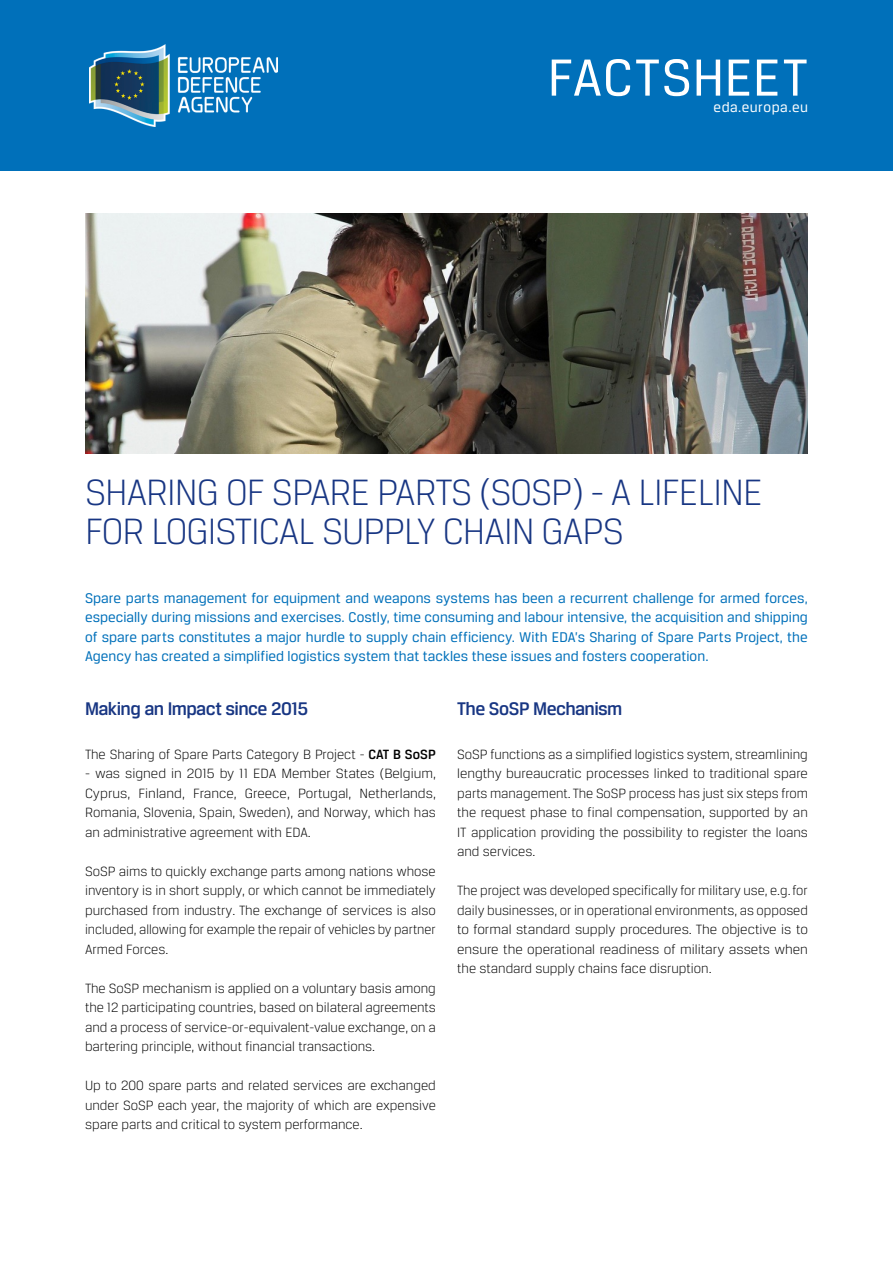
<style>
.page{position:relative;width:893px;height:1263px;background:#fff}
.page>*{position:absolute;margin:0;border:0;box-sizing:border-box;transform-origin:0 0}
.t1{font:55.5px "Breuer Text";letter-spacing:.02em;color:#fff}
.t2{font:300 39px/39px "Breuer Text";letter-spacing:-.025em;color:#183683}
.t3{font:500 19.5px "Breuer Text";letter-spacing:-.03em;color:#183683}
.t4{font:15px/19.5px "Breuer Text";color:#0070ba;text-align:justify}
.t5{font:15px "Breuer Text";letter-spacing:.03em;color:#fff}
.t6{font:300 14.25px/19.5px "Breuer Text";color:#000;text-align:justify}
.s1{font-weight:500}
</style>
<div class="page">
<div style="left:0;top:0;width:893px;height:170px;background:#0070ba"></div>
<img style="left:89px;top:45px;width:188px;height:81px">
<img style="left:85px;top:213px;width:723px;height:241px">
<h1 class="t1" style="left:548px;top:47px;width:262px">FACTSHEET</h1>
<p class="t5" style="left:713px;top:99px;width:96px">eda.europa.eu</p>
<h2 class="t2" style="left:85px;top:472px;width:679px">SHARING OF SPARE PARTS (SOSP) - A LIFELINE<br>FOR LOGISTICAL SUPPLY CHAIN GAPS</h2>
<p class="t4" style="left:85px;top:588px;width:724px">Spare parts management for equipment and weapons systems has been a recurrent challenge for armed forces, especially during missions and exercises. Costly, time consuming and labour intensive, the acquisition and shipping of spare parts constitutes a major hurdle to supply chain efficiency. With EDA’s Sharing of Spare Parts Project, the Agency has created a simplified logistics system that tackles these issues and fosters cooperation.</p>
<h3 class="t3" style="left:85px;top:697px;width:225px">Making an Impact since 2015</h3>
<p class="t6" style="left:85px;top:744px;width:352px">The Sharing of Spare Parts Category B Project - <span class="s1">CAT B SoSP</span></p>
<p class="t6" style="left:85px;top:764px;width:352px">- was signed in 2015 by 11 EDA Member States (Belgium, Cyprus, Finland, France, Greece, Portugal, Netherlands, Romania, Slovenia, Spain, Sweden), and Norway, which has an administrative agreement with EDA.</p>
<p class="t6" style="left:85px;top:861px;width:352px">SoSP aims to quickly exchange parts among nations whose inventory is in short supply, or which cannot be immediately purchased from industry. The exchange of services is also included, allowing for example the repair of vehicles by partner Armed Forces.</p>
<p class="t6" style="left:85px;top:978px;width:352px">The SoSP mechanism is applied on a voluntary basis among the 12 participating countries, based on bilateral agreements and a process of service-or-equivalent-value exchange, on a bartering principle, without financial transactions.</p>
<p class="t6" style="left:85px;top:1076px;width:352px">Up to 200 spare parts and related services are exchanged under SoSP each year, the majority of which are expensive spare parts and critical to system performance.</p>
<h3 class="t3" style="left:457px;top:697px;width:167px">The SoSP Mechanism</h3>
<p class="t6" style="left:457px;top:744px;width:352px">SoSP functions as a simplified logistics system, streamlining lengthy bureaucratic processes linked to traditional spare parts management. The SoSP process has just six steps from the request phase to final compensation, supported by an IT application providing the possibility to register the loans and services.</p>
<p class="t6" style="left:457px;top:881px;width:352px">The project was developed specifically for military use, e.g. for daily businesses, or in operational environments, as opposed to formal standard supply procedures. The objective is to ensure the operational readiness of military assets when the standard supply chains face disruption.</p>
</div>
